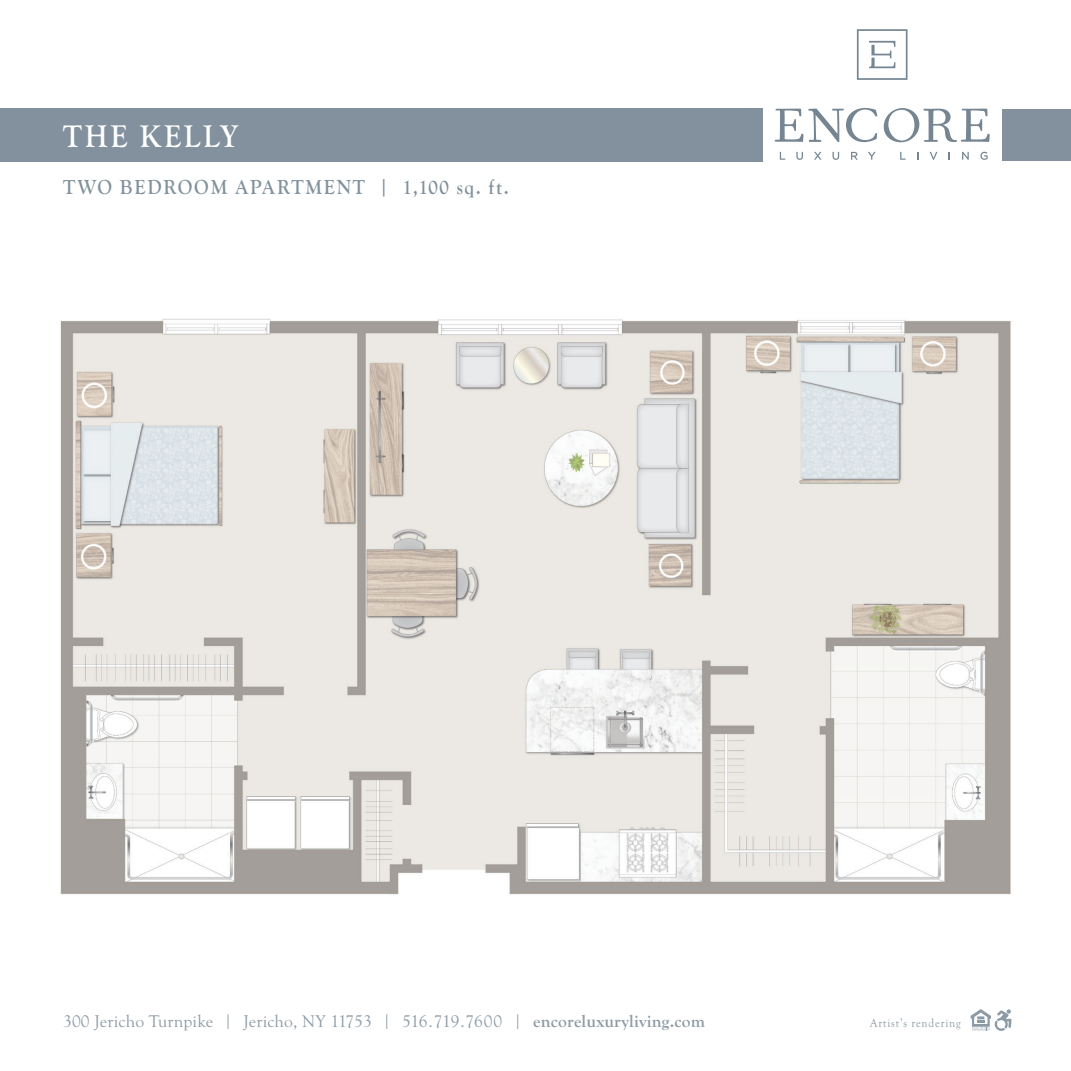
<style>
.page{position:relative;width:1071px;height:1071px;background:#fff}
.page>*{position:absolute;margin:0;border:0;box-sizing:border-box;transform-origin:0 0}
.t1{font:700 32.38px "Goudy Old Style TOT";letter-spacing:.095em;color:#fff;scale:.9 1}
.t2{font:700 21px "Goudy Old Style TOT";letter-spacing:.095em;color:#81919c;scale:.9 1}
.t3{font:17.5px "Goudy Old Style TOT";letter-spacing:.01em;color:#8c9aa5}
.t4{font:12.25px "Goudy Old Style TOT";letter-spacing:.08em;color:#8c9aa5;scale:.9 1}
.s1{font-weight:700}
</style>
<div class="page">
<svg style="left:971px;top:1009px;width:41px;height:22px"></svg>
<div style="left:0;top:108px;width:763px;height:54px;background:#82919d"></div>
<div style="left:1002px;top:109px;width:69px;height:51px;background:#82919d"></div>
<svg style="left:857px;top:29px;width:51px;height:51px"></svg>
<svg style="left:780px;top:152px;width:5px;height:8px"></svg>
<svg style="left:796px;top:152px;width:7px;height:8px"></svg>
<svg style="left:814px;top:152px;width:8px;height:8px"></svg>
<svg style="left:833px;top:152px;width:6px;height:8px"></svg>
<svg style="left:851px;top:152px;width:7px;height:8px"></svg>
<svg style="left:868px;top:152px;width:8px;height:8px"></svg>
<svg style="left:900px;top:152px;width:6px;height:8px"></svg>
<svg style="left:930px;top:152px;width:7px;height:8px"></svg>
<svg style="left:962px;top:152px;width:7px;height:8px"></svg>
<svg style="left:980px;top:152px;width:8px;height:8px"></svg>
<svg style="left:775px;top:109px;width:28px;height:33px"></svg>
<svg style="left:809px;top:108px;width:68px;height:34px"></svg>
<svg style="left:884px;top:108px;width:106px;height:34px"></svg>
<img style="left:60px;top:319px;width:951px;height:576px">
<p class="t1" style="left:63px;top:118px;width:196px">THE KELLY</p>
<p class="t2" style="left:63px;top:176px;width:497px">TWO BEDROOM APARTMENT | 1,100 sq. ft.</p>
<p class="t3" style="left:63px;top:1012px;width:644px">300 Jericho Turnpike | Jericho, NY 11753 | 516.719.7600 | <span class="s1">encoreluxuryliving.com</span></p>
<p class="t4" style="left:870px;top:1016px;width:102px">Artist’s rendering</p>
</div>
